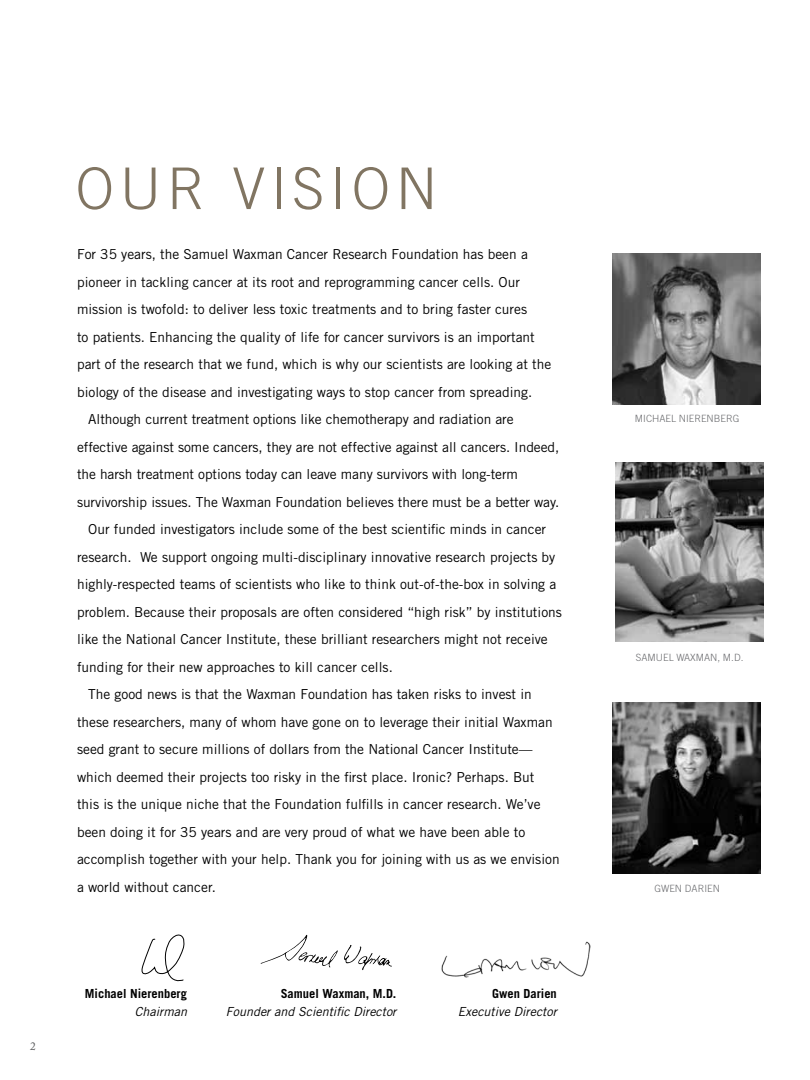
<style>
.page{position:relative;width:810px;height:1080px;background:#fff}
.page>*{position:absolute;margin:0;border:0;box-sizing:border-box;transform-origin:0 0}
.t1{font:300 57.5px "Trade Gothic";color:#817562}
.t2{font:13.75px "Trade Gothic";color:#000}
.t3{font:italic 12.5px "Trade Gothic";color:#000}
.t4{font:700 12.5px "Trade Gothic";color:#000}
.t5{font:11.25px "Adobe Caslon Pro";color:#58595b}
.t6{font:300 10px "Trade Gothic";color:#6d6e71}
</style>
<div class="page">
<svg style="left:141px;top:934px;width:44px;height:48px"></svg>
<img style="left:441px;top:941px;width:149px;height:37px">
<svg style="left:260px;top:934px;width:132px;height:37px"></svg>
<img style="left:613px;top:253px;width:148px;height:151px">
<img style="left:613px;top:702px;width:147px;height:171px">
<img style="left:615px;top:462px;width:148px;height:180px">
<p class="t5" style="left:30px;top:1039px;width:7px">2</p>
<h1 class="t1" style="left:76px;top:154px;width:227px">OUR VISION</h1>
<p class="t2" style="left:77px;top:246px;width:452px">For 35 years, the Samuel Waxman Cancer Research Foundation has been a</p>
<p class="t2" style="left:77px;top:274px;width:444px">pioneer in tackling cancer at its root and reprogramming cancer cells. Our</p>
<p class="t2" style="left:77px;top:301px;width:452px">mission is twofold: to deliver less toxic treatments and to bring faster cures</p>
<p class="t2" style="left:77px;top:329px;width:459px">to patients. Enhancing the quality of life for cancer survivors is an important</p>
<p class="t2" style="left:77px;top:356px;width:476px">part of the research that we fund, which is why our scientists are looking at the</p>
<p class="t2" style="left:77px;top:384px;width:457px">biology of the disease and investigating ways to stop cancer from spreading.</p>
<p class="t2" style="left:88px;top:411px;width:427px">Although current treatment options like chemotherapy and radiation are</p>
<p class="t2" style="left:77px;top:439px;width:484px">effective against some cancers, they are not effective against all cancers. Indeed,</p>
<p class="t2" style="left:77px;top:466px;width:443px">the harsh treatment options today can leave many survivors with long-term</p>
<p class="t2" style="left:77px;top:494px;width:484px">survivorship issues. The Waxman Foundation believes there must be a better way.</p>
<p class="t2" style="left:88px;top:521px;width:459px">Our funded investigators include some of the best scientific minds in cancer</p>
<p class="t2" style="left:77px;top:549px;width:480px">research. We support ongoing multi-disciplinary innovative research projects by</p>
<p class="t2" style="left:77px;top:576px;width:481px">highly-respected teams of scientists who like to think out-of-the-box in solving a</p>
<p class="t2" style="left:77px;top:604px;width:486px">problem. Because their proposals are often considered “high risk” by institutions</p>
<p class="t2" style="left:77px;top:631px;width:472px">like the National Cancer Institute, these brilliant researchers might not receive</p>
<p class="t2" style="left:77px;top:659px;width:317px">funding for their new approaches to kill cancer cells.</p>
<p class="t2" style="left:88px;top:686px;width:445px">The good news is that the Waxman Foundation has taken risks to invest in</p>
<p class="t2" style="left:77px;top:714px;width:477px">these researchers, many of whom have gone on to leverage their initial Waxman</p>
<p class="t2" style="left:77px;top:741px;width:457px">seed grant to secure millions of dollars from the National Cancer Institute—</p>
<p class="t2" style="left:77px;top:769px;width:459px">which deemed their projects too risky in the first place. Ironic? Perhaps. But</p>
<p class="t2" style="left:77px;top:796px;width:465px">this is the unique niche that the Foundation fulfills in cancer research. We’ve</p>
<p class="t2" style="left:77px;top:824px;width:450px">been doing it for 35 years and are very proud of what we have been able to</p>
<p class="t2" style="left:77px;top:851px;width:484px">accomplish together with your help. Thank you for joining with us as we envision</p>
<p class="t2" style="left:77px;top:879px;width:141px">a world without cancer.</p>
<p class="t4" style="left:85px;top:986px;width:104px">Michael Nierenberg</p>
<p class="t3" style="left:135px;top:1004px;width:54px">Chairman</p>
<p class="t4" style="left:281px;top:986px;width:117px">Samuel Waxman, M.D.</p>
<p class="t3" style="left:226px;top:1004px;width:172px">Founder and Scientific Director</p>
<p class="t4" style="left:492px;top:986px;width:66px">Gwen Darien</p>
<p class="t3" style="left:458px;top:1004px;width:100px">Executive Director</p>
<p class="t6" style="left:635px;top:413px;width:106px">MICHAEL NI ER EN BERG</p>
<p class="t6" style="left:636px;top:651px;width:109px">SAM UEL WAXMAN , M.D.</p>
<p class="t6" style="left:654px;top:882px;width:65px">GWEN DARI EN</p>
</div>
